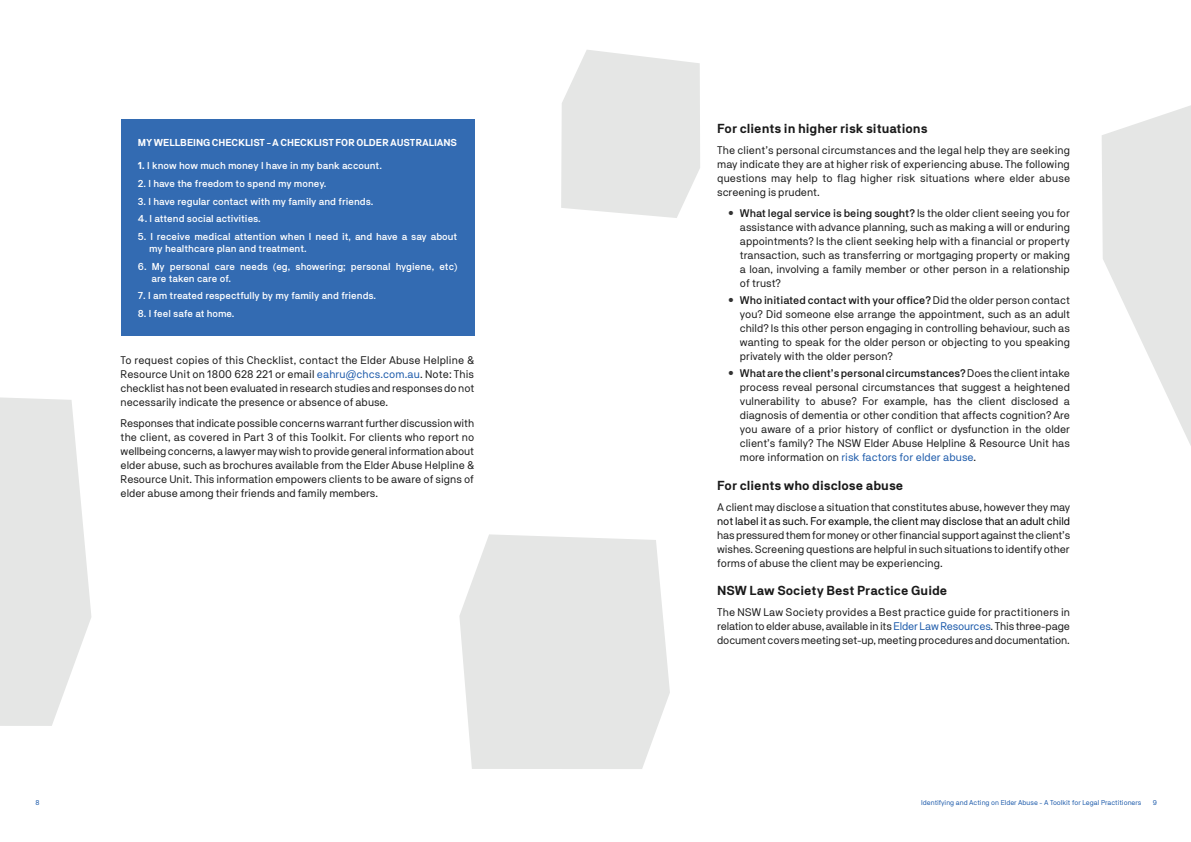
<style>
.page{position:relative;width:1191px;height:842px;background:#fff}
.page>*{position:absolute;margin:0;border:0;box-sizing:border-box;transform-origin:0 0}
.t1{font:700 13px "NB Akademie Std";color:#1a1a1a}
.t2{font:11px/14px "NB Akademie Std";color:#1a1a1a;text-align:justify}
.t3{font:11px "NB Akademie Std";letter-spacing:-.005em;color:#000}
.t4{font:500 10px/12px "NB Akademie Std";color:#fff}
.t5{font:700 10px "NB Akademie Std";letter-spacing:-.01em;color:#fff}
.t6{font:7px "NB Akademie Std";color:#1c5aaa}
.s1{font-weight:700}
.s2{color:#1c5aaa}
.s3{font-weight:500}
</style>
<div class="page">
<svg style="left:561px;top:50px;width:139px;height:168px"></svg>
<svg style="left:0;top:397px;width:91px;height:329px"></svg>
<svg style="left:459px;top:534px;width:211px;height:235px;fill:#e5e6e5"></svg>
<svg style="left:1102px;top:105px;width:89px;height:341px"></svg>
<div style="left:121px;top:119px;width:353px;height:217px;background:#336bb2"></div>
<p class="t5" style="left:138px;top:137px;width:321px">MY WELLBEING CHECKLIST - A CHECKLIST FOR OLDER AUSTRALIANS</p>
<p class="t4" style="left:138px;top:160px;width:246px"><span class="s1">1.</span> I know how much money I have in my bank account.</p>
<p class="t4" style="left:138px;top:177px;width:190px">2. I have the freedom to spend my money.</p>
<p class="t4" style="left:138px;top:195px;width:237px">3. I have regular contact with my family and friends.</p>
<p class="t4" style="left:138px;top:213px;width:124px">4. I attend social activities.</p>
<p class="t4" style="left:149px;top:230px;width:310px;text-indent:-11px">5. I receive medical attention when I need it, and have a say about my healthcare plan and treatment.</p>
<p class="t4" style="left:151px;top:260px;width:307px;text-indent:-14px">6. My personal care needs (eg, showering; personal hygiene, etc) are taken care of.</p>
<p class="t4" style="left:138px;top:290px;width:240px">7. I am treated respectfully by my family and friends.</p>
<p class="t4" style="left:138px;top:307px;width:98px">8. I feel safe at home.</p>
<p class="t2" style="left:121px;top:353px;width:355px">To request copies of this Checklist, contact the Elder Abuse Helpline &amp; Resource Unit on 1800 628 221 or email <span class="s2">eahru@chcs.com.au</span>. Note: This checklist has not been evaluated in research studies and responses do not necessarily indicate the presence or absence of abuse.</p>
<p class="t2" style="left:121px;top:416px;width:355px">Responses that indicate possible concerns warrant further discussion with the client, as covered in Part 3 of this Toolkit. For clients who report no wellbeing concerns, a lawyer may wish to provide general information about elder abuse, such as brochures available from the Elder Abuse Helpline &amp; Resource Unit. This information empowers clients to be aware of signs of elder abuse among their friends and family members.</p>
<p class="t1" style="left:717px;top:121px;width:212px">For clients in higher risk situations</p>
<p class="t2" style="left:717px;top:143px;width:354px">The client’s personal circumstances and the legal help they are seeking may indicate they are at higher risk of experiencing abuse. The following questions may help to flag higher risk situations where elder abuse screening is prudent.</p>
<p class="t2" style="left:740px;top:206px;width:332px;text-indent:-11px"><sup>•</sup> <span class="s3">What legal service is being sought?</span> Is the older client seeing you for assistance with advance planning, such as making a will or enduring appointments? Is the client seeking help with a financial or property transaction, such as transferring or mortgaging property or making a loan, involving a family member or other person in a relationship of trust?</p>
<p class="t2" style="left:740px;top:293px;width:332px;text-indent:-11px"><sup>•</sup> <span class="s3">Who initiated contact with your office?</span> Did the older person contact you? Did someone else arrange the appointment, such as an adult child? Is this other person engaging in controlling behaviour, such as wanting to speak for the older person or objecting to you speaking privately with the older person?</p>
<p class="t2" style="left:740px;top:366px;width:332px;text-indent:-11px"><sup>•</sup> <span class="s3">What are the client’s personal circumstances?</span> Does the client intake process reveal personal circumstances that suggest a heightened vulnerability to abuse? For example, has the client disclosed a diagnosis of dementia or other condition that affects cognition? Are you aware of a prior history of conflict or dysfunction in the older client’s family? The NSW Elder Abuse Helpline &amp; Resource Unit has more information on <span class="s2">risk factors for elder abuse</span>.</p>
<p class="t1" style="left:717px;top:478px;width:188px">For clients who disclose abuse</p>
<p class="t2" style="left:717px;top:500px;width:354px">A client may disclose a situation that constitutes abuse, however they may</p>
<p class="t3" style="left:717px;top:515px;width:354px">not label it as such. For example, the client may disclose that an adult child</p>
<p class="t2" style="left:717px;top:528px;width:354px">has pressured them for money or other financial support against the client’s wishes. Screening questions are helpful in such situations to identify other forms of abuse the client may be experiencing.</p>
<p class="t1" style="left:717px;top:583px;width:232px">NSW Law Society Best Practice Guide</p>
<p class="t2" style="left:717px;top:605px;width:354px">The NSW Law Society provides a Best practice guide for practitioners in relation to elder abuse, available in its <span class="s2">Elder Law Resources</span>. This three-page document covers meeting set-up, meeting procedures and documentation.</p>
<p class="t6" style="left:36px;top:798px;width:6px">8</p>
<p class="t6" style="left:921px;top:798px;width:221px">Identifying and Acting on Elder Abuse - A Toolkit for Legal Practitioners</p>
<p class="t6" style="left:1152px;top:798px;width:6px">9</p>
</div>
